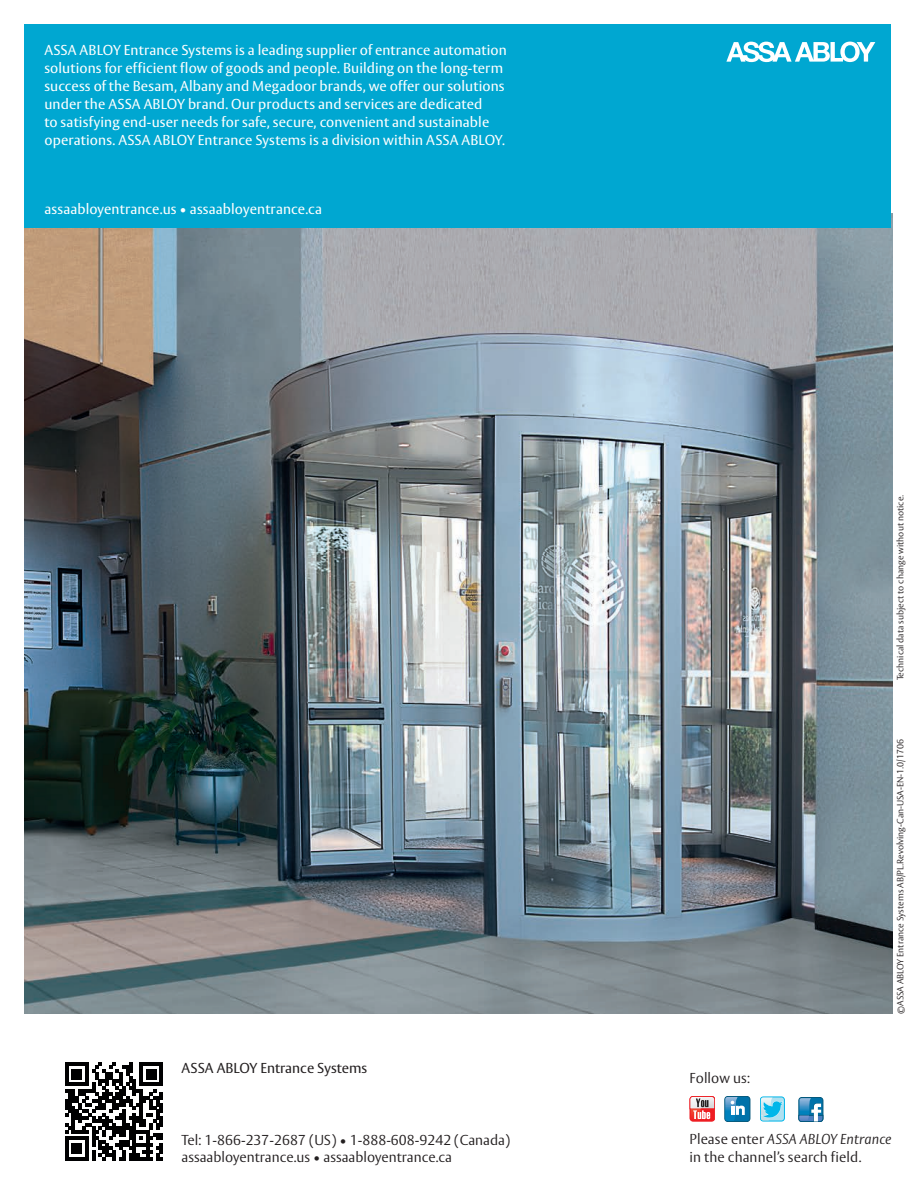
<style>
.page{position:relative;width:919px;height:1188px;background:#fff}
.page>*{position:absolute;margin:0;border:0;box-sizing:border-box;transform-origin:0 0}
.t1{font:14.25px/18px "ASSA Vesta";letter-spacing:.005em;color:#fff}
.t2{font:300 14.25px/17.1px "ASSA Vesta";color:#231f20}
.t3{font:14.25px "ASSA Vesta";color:#231f20}
.t4{font:300 9px "ASSA Vesta";color:#231f20}
.s1{font-style:italic}
</style>
<div class="page">
<img style="left:25px;top:214px;width:867px;height:799px">
<div style="left:25px;top:25px;width:865px;height:203px;background:#00a7d1"></div>
<svg style="left:726px;top:42px;width:149px;height:20px"></svg>
<svg style="left:65px;top:1062px;width:98px;height:98px"></svg>
<div style="left:798px;top:1097px;width:24px;height:24px;border:1px solid #01577b;border-radius:3px"></div>
<svg style="left:798px;top:1098px;width:24px;height:23px"></svg>
<div style="left:759px;top:1096px;width:25px;height:25px;border:1px solid #00b6e9;border-radius:3px"></div>
<svg style="left:760px;top:1097px;width:23px;height:23px"></svg>
<div style="left:724px;top:1096px;width:25px;height:25px;background:#0072a9;border-radius:3px"></div>
<div style="left:724px;top:1096px;width:25px;height:25px;border:1px solid #01577b;border-radius:3px"></div>
<svg style="left:725px;top:1096px;width:19px;height:24px"></svg>
<div style="left:689px;top:1096px;width:25px;height:25px;border:1px solid #ee1d23;border-radius:3px"></div>
<svg style="left:689px;top:1096px;width:25px;height:24px"></svg>
<p class="t1" style="left:44px;top:41px;width:464px">ASSA ABLOY Entrance Systems is a leading supplier of entrance automation solutions for efficient flow of goods and people. Building on the long-term success of the Besam, Albany and Megadoor brands, we offer our solutions under the ASSA ABLOY brand. Our products and services are dedicated<br>to satisfying end-user needs for safe, secure, convenient and sustainable operations. ASSA ABLOY Entrance Systems is a division within ASSA ABLOY.</p>
<p class="t1" style="left:44px;top:200px;width:279px">assaabloyentrance.us • assaabloyentrance.ca</p>
<p class="t3" style="left:181px;top:1058px;width:187px">ASSA ABLOY Entrance Systems</p>
<p class="t2" style="left:689px;top:1070px;width:62px">Follow us:</p>
<p class="t4" style="left:894px;top:680px;width:187px;rotate:-90deg">Technical data subject to change without notice.</p>
<p class="t4" style="left:894px;top:1013px;width:276px;rotate:-90deg">©ASSA ABLOY Entrance Systems AB/PL.Revolving-Can-USA-EN-1.0/1706</p>
<p class="t2" style="left:181px;top:1131px;width:330px">Tel: 1-866-237-2687 (US) • 1-888-608-9242 (Canada) assaabloyentrance.us • assaabloyentrance.ca</p>
<p class="t2" style="left:689px;top:1130px;width:203px;line-height:18px">Please enter <span class="s1">ASSA ABLOY Entrance </span>in the channel’s search field.</p>
</div>
